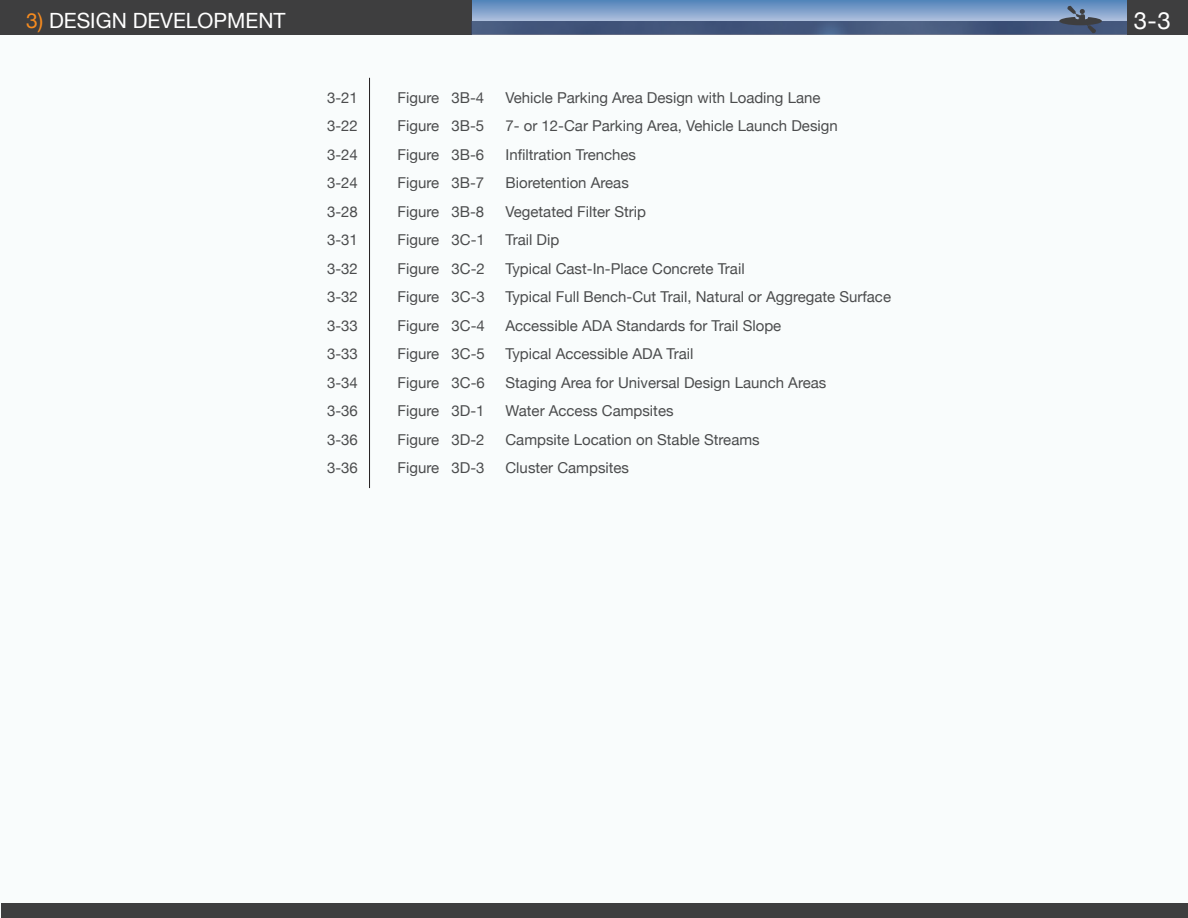
<style>
.page{position:relative;width:1188px;height:918px;background:#f9fcfc}
.page>*{position:absolute;margin:0;border:0;box-sizing:border-box;transform-origin:0 0}
.t1{font:24px "Helvetica Neue";color:#fff}
.t2{font:21px "Helvetica Neue";color:#fff}
.TOC-secondary{font:15px "Helvetica Neue";color:#4b4c4d}
.s1{color:#f68b1f}
</style>
<div class="page">
<svg style="left:472px;top:21px;width:655px;height:1px"></svg>
<div style="left:1px;top:903px;width:1187px;height:15px;background:#3e3e3f"></div>
<svg style="left:472px;top:0;width:655px;height:21px;background:#7fa0ca"></svg>
<div style="left:0;top:0;width:472px;height:34px;background:#3e3e3f"></div>
<img style="left:472px;top:22px;width:655px;height:12px">
<div style="left:1127px;top:0;width:61px;height:34px;background:#3e3e3f"></div>
<hr style="left:369px;top:78px;width:1px;height:410px;background:#231f20">
<svg style="left:1059px;top:5px;width:43px;height:29px"></svg>
<h2 class="t2" style="left:26px;top:8px;width:261px"><span class="s1">3)</span> DESIGN DEVELOPMENT</h2>
<h1 class="t1" style="left:1134px;top:6px;width:38px">3-3</h1>
<p class="TOC-secondary" style="left:327px;top:89px;width:32px">3-21</p>
<p class="TOC-secondary" style="left:398px;top:89px;width:88px">Figure 3B-4</p>
<p class="TOC-secondary" style="left:506px;top:89px;width:317px">Vehicle Parking Area Design with Loading Lane</p>
<p class="TOC-secondary" style="left:327px;top:117px;width:32px">3-22</p>
<p class="TOC-secondary" style="left:398px;top:117px;width:88px">Figure 3B-5</p>
<p class="TOC-secondary" style="left:506px;top:117px;width:334px">7- or 12-Car Parking Area, Vehicle Launch Design</p>
<p class="TOC-secondary" style="left:327px;top:145px;width:32px">3-24</p>
<p class="TOC-secondary" style="left:398px;top:145px;width:88px">Figure 3B-6</p>
<p class="TOC-secondary" style="left:506px;top:145px;width:132px">Infiltration Trenches</p>
<p class="TOC-secondary" style="left:327px;top:174px;width:32px">3-24</p>
<p class="TOC-secondary" style="left:398px;top:174px;width:88px">Figure 3B-7</p>
<p class="TOC-secondary" style="left:506px;top:174px;width:125px">Bioretention Areas</p>
<p class="TOC-secondary" style="left:327px;top:202px;width:32px">3-28</p>
<p class="TOC-secondary" style="left:398px;top:202px;width:88px">Figure 3B-8</p>
<p class="TOC-secondary" style="left:506px;top:202px;width:142px">Vegetated Filter Strip</p>
<p class="TOC-secondary" style="left:327px;top:231px;width:32px">3-31</p>
<p class="TOC-secondary" style="left:398px;top:231px;width:89px">Figure 3C-1</p>
<p class="TOC-secondary" style="left:506px;top:231px;width:55px">Trail Dip</p>
<p class="TOC-secondary" style="left:327px;top:259px;width:32px">3-32</p>
<p class="TOC-secondary" style="left:398px;top:259px;width:89px">Figure 3C-2</p>
<p class="TOC-secondary" style="left:506px;top:259px;width:241px">Typical Cast-In-Place Concrete Trail</p>
<p class="TOC-secondary" style="left:327px;top:288px;width:32px">3-32</p>
<p class="TOC-secondary" style="left:398px;top:288px;width:89px">Figure 3C-3</p>
<p class="TOC-secondary" style="left:506px;top:288px;width:387px">Typical Full Bench-Cut Trail, Natural or Aggregate Surface</p>
<p class="TOC-secondary" style="left:327px;top:316px;width:32px">3-33</p>
<p class="TOC-secondary" style="left:398px;top:316px;width:89px">Figure 3C-4</p>
<p class="TOC-secondary" style="left:506px;top:316px;width:277px">Accessible ADA Standards for Trail Slope</p>
<p class="TOC-secondary" style="left:327px;top:345px;width:32px">3-33</p>
<p class="TOC-secondary" style="left:398px;top:345px;width:89px">Figure 3C-5</p>
<p class="TOC-secondary" style="left:506px;top:345px;width:190px">Typical Accessible ADA Trail</p>
<p class="TOC-secondary" style="left:327px;top:373px;width:32px">3-34</p>
<p class="TOC-secondary" style="left:398px;top:373px;width:89px">Figure 3C-6</p>
<p class="TOC-secondary" style="left:506px;top:373px;width:322px">Staging Area for Universal Design Launch Areas</p>
<p class="TOC-secondary" style="left:327px;top:402px;width:32px">3-36</p>
<p class="TOC-secondary" style="left:398px;top:402px;width:89px">Figure 3D-1</p>
<p class="TOC-secondary" style="left:506px;top:402px;width:170px">Water Access Campsites</p>
<p class="TOC-secondary" style="left:327px;top:430px;width:32px">3-36</p>
<p class="TOC-secondary" style="left:398px;top:430px;width:89px">Figure 3D-2</p>
<p class="TOC-secondary" style="left:506px;top:430px;width:256px">Campsite Location on Stable Streams</p>
<p class="TOC-secondary" style="left:327px;top:459px;width:32px">3-36</p>
<p class="TOC-secondary" style="left:398px;top:459px;width:89px">Figure 3D-3</p>
<p class="TOC-secondary" style="left:506px;top:459px;width:125px">Cluster Campsites</p>
</div>
